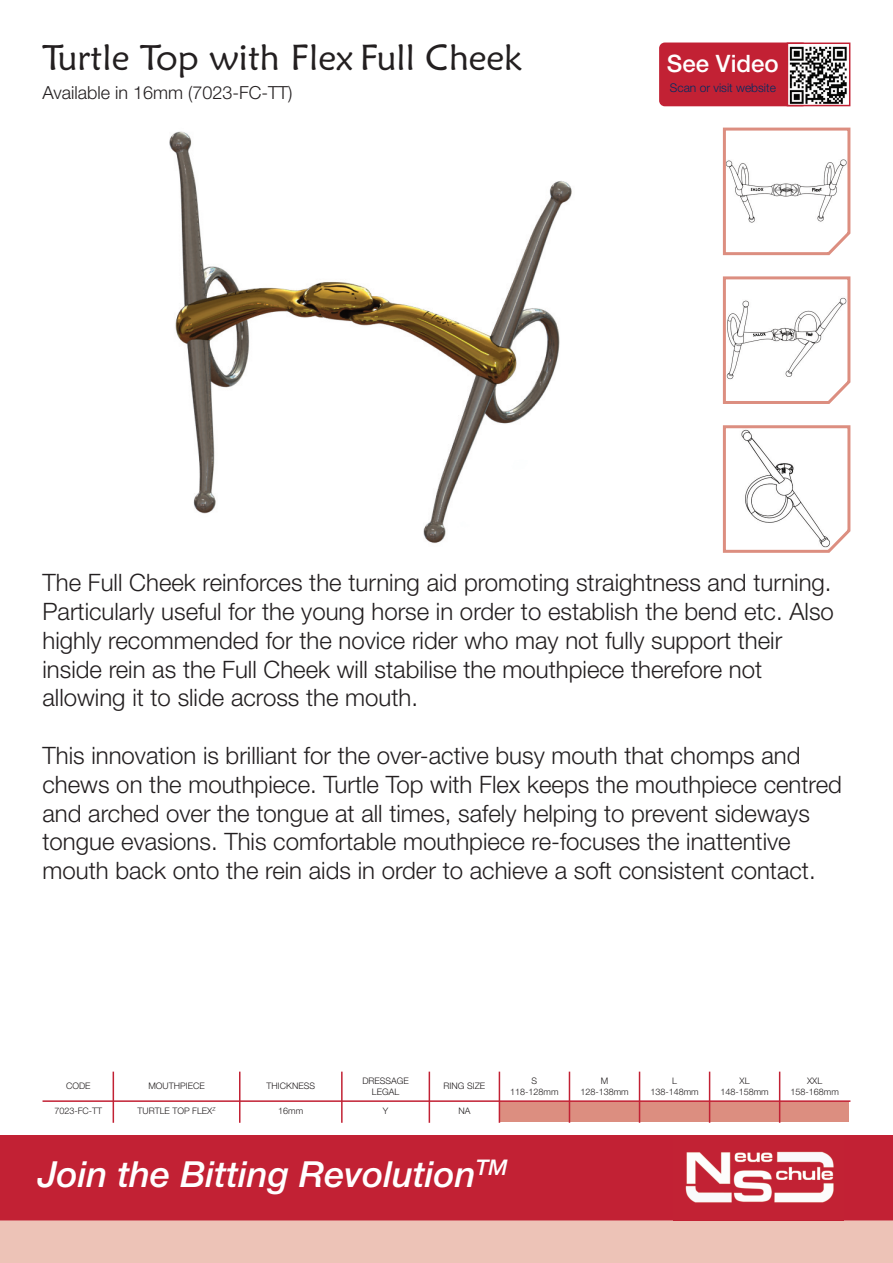
<style>
.page{position:relative;width:893px;height:1263px;background:#fff}
.page>*{position:absolute;margin:0;border:0;box-sizing:border-box;transform-origin:0 0}
.t1{font:italic 500 36px "Helvetica Neue";color:#fff}
.t2{font:36px "Maiandra GD";color:#231f20}
.t3{font:300 24px/28.8px "Helvetica Neue";color:#231f20}
.t4{font:500 24px "Helvetica Neue";color:#fff}
.t5{font:300 18px "Helvetica Neue";color:#231f20}
.t6{font:300 12px "Helvetica Neue";color:#002c62}
.t7{font:300 9px/10.8px "Helvetica Neue";color:#231f20;text-align:center}
</style>
<div class="page">
<div style="left:0;top:1135px;width:893px;height:85px;background:#c22134"></div>
<div style="left:0;top:1220px;width:893px;height:43px;background:#edc3b7"></div>
<img style="left:685px;top:1151px;width:149px;height:52px">
<img style="left:673px;top:1220px;width:170px;height:1px">
<div style="left:499px;top:1101px;width:70px;height:20px;background:#dc8e80"></div>
<div style="left:569px;top:1101px;width:70px;height:20px;background:#dc8e80"></div>
<div style="left:639px;top:1101px;width:71px;height:20px;background:#dc8e80"></div>
<div style="left:710px;top:1101px;width:70px;height:20px;background:#dc8e80"></div>
<div style="left:780px;top:1101px;width:69px;height:20px;background:#dc8e80"></div>
<hr style="left:113px;top:1071px;width:1px;height:52px;background:#c22134">
<hr style="left:239px;top:1071px;width:1px;height:52px;background:#c22134">
<hr style="left:341px;top:1071px;width:2px;height:52px;background:#c22134">
<hr style="left:429px;top:1071px;width:1px;height:52px;background:#c22134">
<hr style="left:499px;top:1071px;width:1px;height:52px;background:#c22134">
<hr style="left:569px;top:1071px;width:1px;height:52px;background:#c22134">
<hr style="left:639px;top:1071px;width:1px;height:52px;background:#c22134">
<hr style="left:709px;top:1071px;width:1px;height:52px;background:#c22134">
<hr style="left:779px;top:1071px;width:1px;height:52px;background:#c22134">
<hr style="left:43px;top:1100px;width:807px;height:2px;background:#c22134">
<img style="left:169px;top:131px;width:403px;height:413px">
<svg style="left:723px;top:425px;width:127px;height:128px"></svg>
<svg style="left:723px;top:128px;width:127px;height:127px"></svg>
<svg style="left:723px;top:276px;width:127px;height:128px"></svg>
<div style="left:659px;top:43px;width:149px;height:63px;background:#c22134;border-radius:6px"></div>
<img style="left:790px;top:46px;width:57px;height:57px">
<div style="left:787px;top:43px;width:63px;height:63px;border:2px solid #c22134"></div>
<h1 class="t2" style="left:43px;top:36px;width:481px">Turtle Top with Flex Full Cheek</h1>
<p class="t5" style="left:43px;top:86px;width:252px">Available in 16mm (7023-FC-TT)</p>
<p class="t4" style="left:667px;top:55px;width:113px">See Video</p>
<p class="t6" style="left:670px;top:83px;width:108px">Scan or visit website</p>
<p class="t3" style="left:43px;top:570px;width:793px">The Full Cheek reinforces the turning aid promoting straightness and turning.<br>Particularly useful for the young horse in order to establish the bend etc. Also highly recommended for the novice rider who may not fully support their inside rein as the Full Cheek will stabilise the mouthpiece therefore not allowing it to slide across the mouth.</p>
<p class="t3" style="left:43px;top:743px;width:801px">This innovation is brilliant for the over-active busy mouth that chomps and chews on the mouthpiece. Turtle Top with Flex keeps the mouthpiece centred and arched over the tongue at all times, safely helping to prevent sideways tongue evasions. This comfortable mouthpiece re-focuses the inattentive mouth back onto the rein aids in order to achieve a soft consistent contact.</p>
<p class="t7" style="left:66px;top:1081px;width:26px">CODE</p>
<p class="t7" style="left:148px;top:1081px;width:58px">MOUTHPIECE</p>
<p class="t7" style="left:267px;top:1081px;width:50px">THICKNESS</p>
<p class="t7" style="left:362px;top:1076px;width:48px">DRESSAGE<br>LEGAL</p>
<p class="t7" style="left:444px;top:1081px;width:43px">RING SIZE</p>
<p class="t7" style="left:510px;top:1076px;width:50px">S<br>118-128mm</p>
<p class="t7" style="left:580px;top:1076px;width:50px">M<br>128-138mm</p>
<p class="t7" style="left:650px;top:1076px;width:50px">L<br>138-148mm</p>
<p class="t7" style="left:720px;top:1076px;width:50px">XL<br>148-158mm</p>
<p class="t7" style="left:790px;top:1076px;width:50px">XXL<br>158-168mm</p>
<p class="t7" style="left:54px;top:1106px;width:49px">7023-FC-TT</p>
<p class="t7" style="left:138px;top:1106px;width:80px">TURTLE TOP FLEX<sup>Z</sup></p>
<p class="t7" style="left:278px;top:1106px;width:27px">16mm</p>
<p class="t7" style="left:383px;top:1106px;width:7px">Y</p>
<p class="t7" style="left:458px;top:1106px;width:14px">NA</p>
<h1 class="t1" style="left:38px;top:1162px;width:472px">Join the Bitting Revolution<sup>TM</sup></h1>
</div>
